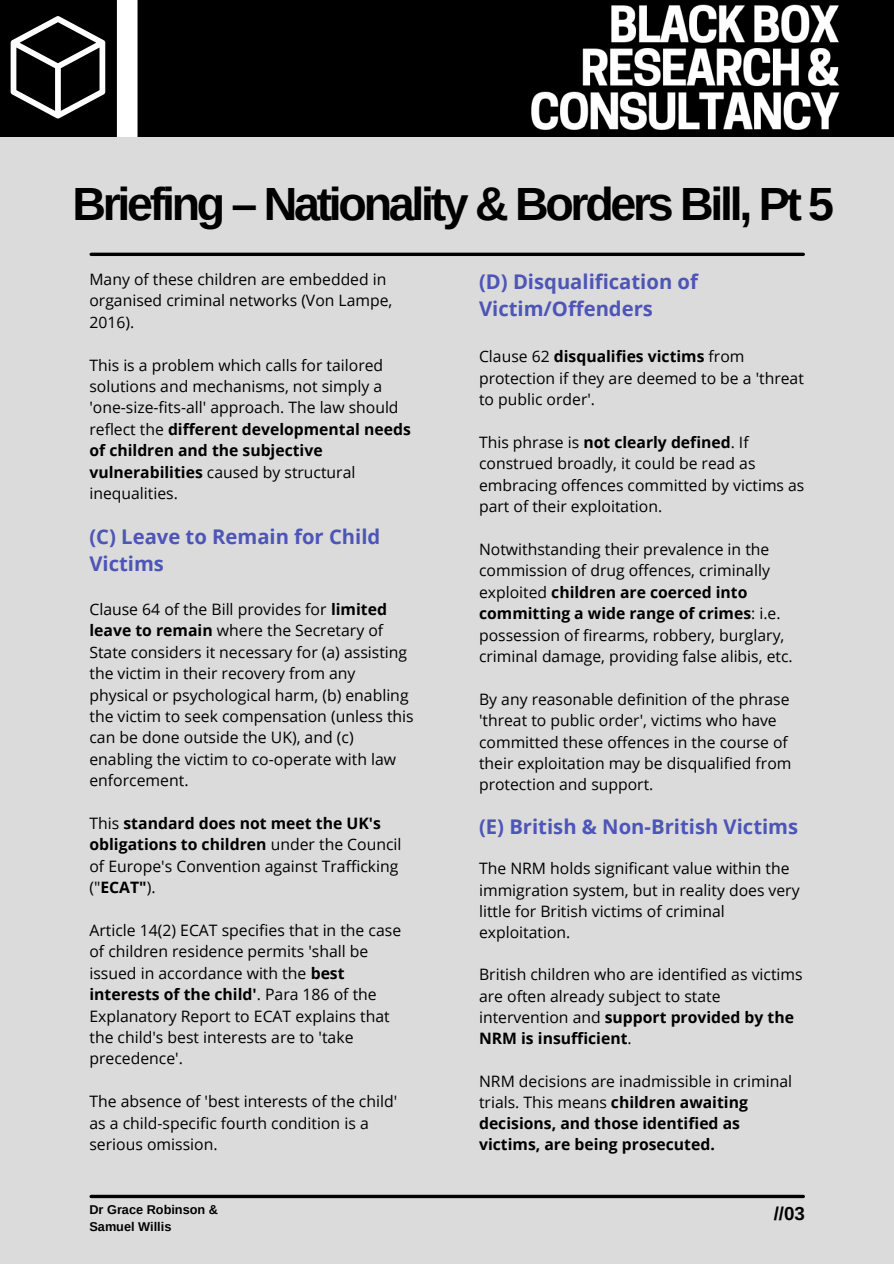
<style>
.page{position:relative;width:894px;height:1264px;background:#fff}
.page>*{position:absolute;margin:0;border:0;box-sizing:border-box;transform-origin:0 0}
.t1{font:700 46.5px "Arimo";letter-spacing:-.07em;color:#000}
.t2{font:700 20.25px/27px "Open Sans";color:#4d55b6}
.t3{font:700 18.75px "Arimo";color:#000}
.t4{font:15.75px/21.5px "Open Sans";color:#000}
.t5{font:700 15.75px/21.1px "Open Sans";color:#000}
.t6{font:700 12.75px/17px "Arimo";color:#000}
.s1{font-weight:700}
.s2{font-weight:400}
</style>
<div class="page">
<div style="left:0;top:0;width:893px;height:1263px;background:#dbdbdb"></div>
<hr style="left:91px;top:253px;width:712px;height:3px;background:#000">
<svg style="left:91px;top:1194px;width:712px;height:4px;background:#2a2a2a"></svg>
<img style="left:0;top:0;width:893px;height:137px">
<svg style="left:11px;top:16px;width:94px;height:102px;background:#414141"></svg>
<h1 class="t1" style="left:72px;top:178px;width:763px">Briefing – Nationality &amp; Borders Bill, Pt 5</h1>
<p class="t4" style="left:89px;top:268px;width:304px">Many of these children are embedded in organised criminal networks (Von Lampe,<br>2016).</p>
<p class="t4" style="left:89px;top:354px;width:323px">This is a problem which calls for tailored solutions and mechanisms, not simply a 'one-size-fits-all' approach. The law should reflect the <span class="s1">different developmental needs of children and the subjective vulnerabilities</span> caused by structural inequalities.</p>
<p class="t2" style="left:89px;top:522px;width:292px">(C) Leave to Remain for Child<br>Victims</p>
<p class="t4" style="left:89px;top:598px;width:326px">Clause 64 of the Bill provides for <span class="s1">limited leave to remain</span> where the Secretary of State considers it necessary for (a) assisting the victim in their recovery from any physical or psychological harm, (b) enabling the victim to seek compensation (unless this can be done outside the UK), and (c) enabling the victim to co-operate with law enforcement.</p>
<p class="t4" style="left:89px;top:812px;width:313px">This <span class="s1">standard does not meet the UK's obligations to children</span> under the Council of Europe's Convention against Trafficking ("<span class="s1">ECAT"</span>).</p>
<p class="t4" style="left:89px;top:919px;width:313px">Article 14(2) ECAT specifies that in the case of children residence permits 'shall be issued in accordance with the <span class="s1">best interests of the child'</span>. Para 186 of the Explanatory Report to ECAT explains that the child's best interests are to 'take precedence'.</p>
<p class="t4" style="left:89px;top:1090px;width:309px">The absence of 'best interests of the child' as a child-specific fourth condition is a serious omission.</p>
<p class="t6" style="left:89px;top:1200px;width:130px">Dr Grace Robinson &amp;<br>Samuel Willis</p>
<p class="t2" style="left:479px;top:268px;width:220px">(D) Disqualification of<br>Victim/Offenders</p>
<p class="t4" style="left:479px;top:345px;width:326px">Clause 62 <span class="s1">disqualifies victims</span> from protection if they are deemed to be a 'threat to public order'.</p>
<p class="t4" style="left:479px;top:431px;width:327px">This phrase is <span class="s1">not clearly defined</span>. If construed broadly, it could be read as embracing offences committed by victims as part of their exploitation.</p>
<p class="t4" style="left:479px;top:538px;width:315px">Notwithstanding their prevalence in the commission of drug offences, criminally exploited <span class="s1">children are coerced into committing a wide range of crimes</span>: i.e. possession of firearms, robbery, burglary, criminal damage, providing false alibis, etc.</p>
<p class="t4" style="left:479px;top:688px;width:314px">By any reasonable definition of the phrase 'threat to public order', victims who have committed these offences in the course of their exploitation may be disqualified from protection and support.</p>
<p class="t2" style="left:479px;top:812px;width:320px">(E) British &amp; Non-British Victims</p>
<p class="t4" style="left:479px;top:857px;width:322px">The NRM holds significant value within the immigration system, but in reality does very little for British victims of criminal exploitation.</p>
<p class="t4" style="left:479px;top:963px;width:325px">British children who are identified as victims are often already subject to state intervention and <span class="s1">support provided by the NRM is insufficient</span>.</p>
<p class="t5" style="left:479px;top:1069px;width:314px"><span class="s2">NRM decisions are inadmissible in criminal trials. This means</span> children awaiting decisions, and those identified as victims, are being prosecuted.</p>
<p class="t3" style="left:773px;top:1202px;width:33px">//03</p>
</div>
